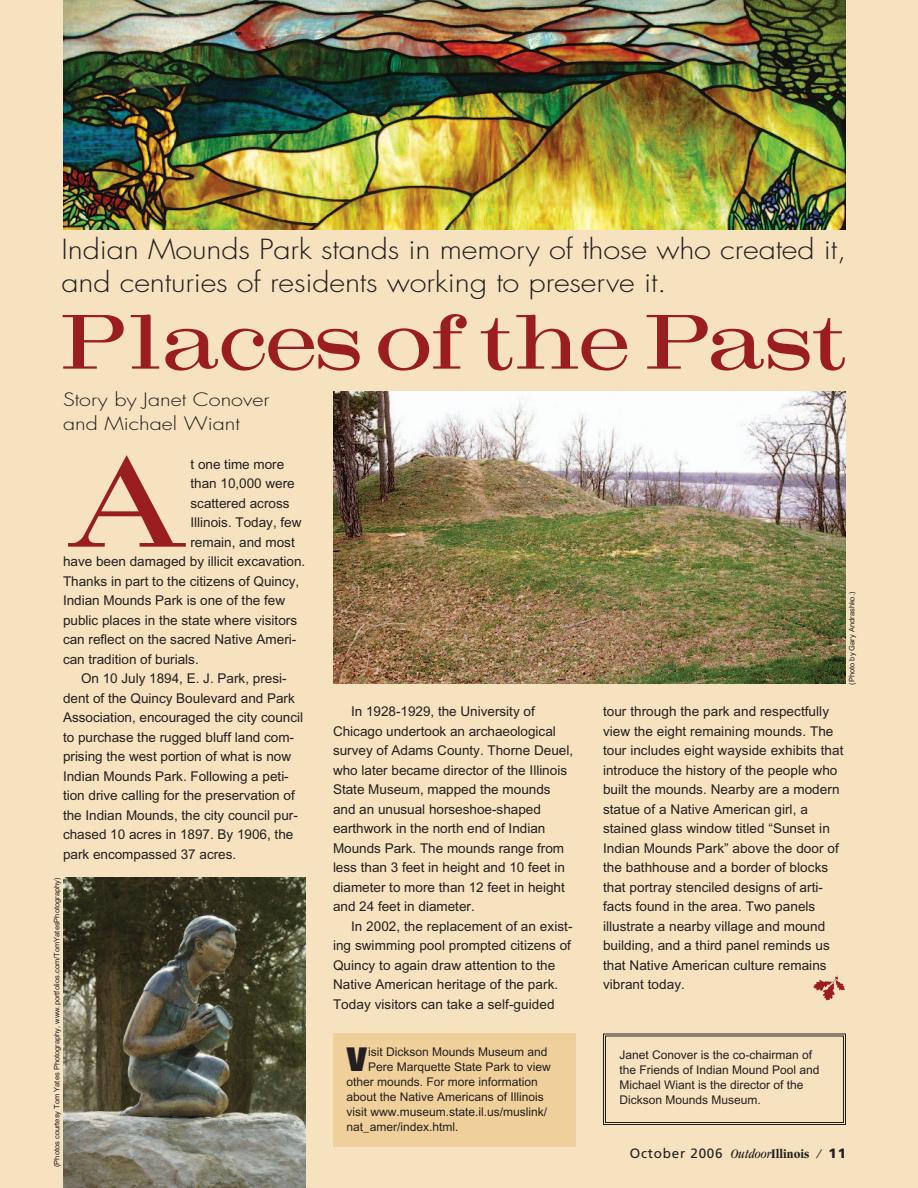
<style>
.page{position:relative;width:918px;height:1188px;background:#f6e2bf}
.page>*{position:absolute;margin:0;border:0;box-sizing:border-box;transform-origin:0 0}
.t1{font:117.6px "Craw Modern";color:#9a1d20}
.t2{font:72px "Craw Modern";letter-spacing:-.025em;color:#9a1d20}
.t3{font:800 33.45px "Imago";color:#231f20;scale:.9 1}
.t4{font:300 27px/33px "Futura";letter-spacing:-.005em;color:#231f20;scale:1.14 1}
.t5{font:300 18px/24px "Futura";color:#231f20;scale:1.2 1}
.t6{font:13.5px/19.5px "Arial";color:#231f20}
.t7{font:13.5px "Frutiger";letter-spacing:.055em;color:#231f20}
.t8{font:12px/15px "Arial";color:#231f20}
.t9{font:7.5px "Arial";color:#231f20}
.s1{font-family:"Garamond";font-style:italic;font-stretch:condensed}
.s2{font-family:"Garamond";font-weight:700;font-stretch:condensed}
.s3{font-weight:900}
</style>
<div class="page">
<img style="left:63px;top:0;width:783px;height:230px">
<img style="left:813px;top:975px;width:31px;height:25px">
<div style="left:603px;top:1033px;width:243px;height:92px;border:1px solid #231f20"></div>
<div style="left:605px;top:1035px;width:239px;height:88px;border:1px solid #231f20"></div>
<div style="left:333px;top:1034px;width:243px;height:114px;background:#f0d09a"></div>
<img style="left:63px;top:878px;width:243px;height:310px">
<img style="left:333px;top:392px;width:513px;height:292px">
<h3 class="t4" style="left:62px;top:235px;width:690px">Indian Mounds Park stands in memory of those who created it, and centuries of residents working to preserve it.</h3>
<h2 class="t2" style="left:59px;top:302px;width:790px">Places of the Past</h2>
<h3 class="t5" style="left:63px;top:389px;width:174px">Story by Janet Conover and Michael Wiant</h3>
<h1 class="t1" style="left:63px;top:437px;width:129px">A</h1>
<p class="t6" style="left:190px;top:455px;width:95px">t one time more</p>
<p class="t6" style="left:190px;top:475px;width:106px">than 10,000 were</p>
<p class="t6" style="left:190px;top:494px;width:101px">scattered across</p>
<p class="t6" style="left:190px;top:514px;width:113px">Illinois. Today, few</p>
<p class="t6" style="left:190px;top:533px;width:106px">remain, and most</p>
<p class="t6" style="left:63px;top:553px;width:244px">have been damaged by illicit excavation.</p>
<p class="t6" style="left:63px;top:572px;width:238px">Thanks in part to the citizens of Quincy,</p>
<p class="t6" style="left:63px;top:592px;width:224px">Indian Mounds Park is one of the few</p>
<p class="t6" style="left:63px;top:611px;width:236px">public places in the state where visitors</p>
<p class="t6" style="left:63px;top:631px;width:235px">can reflect on the sacred Native Ameri-</p>
<p class="t6" style="left:63px;top:650px;width:137px">can tradition of burials.</p>
<p class="t6" style="left:81px;top:670px;width:207px">On 10 July 1894, E. J. Park, presi-</p>
<p class="t6" style="left:63px;top:689px;width:233px">dent of the Quincy Boulevard and Park</p>
<p class="t6" style="left:63px;top:709px;width:242px">Association, encouraged the city council</p>
<p class="t6" style="left:63px;top:728px;width:233px">to purchase the rugged bluff land com-</p>
<p class="t6" style="left:63px;top:748px;width:230px">prising the west portion of what is now</p>
<p class="t6" style="left:63px;top:767px;width:227px">Indian Mounds Park. Following a peti-</p>
<p class="t6" style="left:63px;top:787px;width:233px">tion drive calling for the preservation of</p>
<p class="t6" style="left:63px;top:806px;width:236px">the Indian Mounds, the city council pur-</p>
<p class="t6" style="left:63px;top:826px;width:232px">chased 10 acres in 1897. By 1906, the</p>
<p class="t6" style="left:63px;top:845px;width:175px">park encompassed 37 acres.</p>
<p class="t9" style="left:54px;top:1167px;width:291px;rotate:-90deg">(Photos courtesy Tom Yates Photography, www.portfolios.com/TomYatesPhotography)</p>
<p class="t6" style="left:333px;top:703px;width:242px;text-indent:18px">In 1928-1929, the University of Chicago undertook an archaeological survey of Adams County. Thorne Deuel, who later became director of the Illinois State Museum, mapped the mounds and an unusual horseshoe-shaped earthwork in the north end of Indian Mounds Park. The mounds range from less than 3 feet in height and 10 feet in diameter to more than 12 feet in height and 24 feet in diameter.</p>
<p class="t6" style="left:333px;top:917px;width:241px;text-indent:18px">In 2002, the replacement of an exist&shy;ing swimming pool prompted citizens of Quincy to again draw attention to the Native American heritage of the park.<br>Today visitors can take a self-guided</p>
<h3 class="t3" style="left:346px;top:1047px;width:24px">V</h3>
<p class="t8" style="left:368px;top:1045px;width:181px">isit Dickson Mounds Museum and</p>
<p class="t8" style="left:368px;top:1060px;width:184px">Pere Marquette State Park to view</p>
<p class="t8" style="left:346px;top:1075px;width:193px">other mounds. For more information</p>
<p class="t8" style="left:346px;top:1090px;width:199px">about the Native Americans of Illinois</p>
<p class="t8" style="left:346px;top:1105px;width:202px">visit www.museum.state.il.us/muslink/</p>
<p class="t8" style="left:346px;top:1120px;width:114px">nat_amer/index.html.</p>
<p class="t9" style="left:849px;top:685px;width:94px;rotate:-90deg">(Photo by Gary Andrashko.)</p>
<p class="t6" style="left:603px;top:703px;width:242px">tour through the park and respectfully view the eight remaining mounds. The tour includes eight wayside exhibits that introduce the history of the people who built the mounds. Nearby are a modern statue of a Native American girl, a stained glass window titled “Sunset in Indian Mounds Park” above the door of the bathhouse and a border of blocks that portray stenciled designs of arti&shy;facts found in the area. Two panels illustrate a nearby village and mound building, and a third panel reminds us that Native American culture remains vibrant today.</p>
<p class="t8" style="left:620px;top:1048px;width:202px">Janet Conover is the co-chairman of the Friends of Indian Mound Pool and<br>Michael Wiant is the director of the<br>Dickson Mounds Museum.</p>
<p class="t7" style="left:630px;top:1148px;width:218px">October 2006 <span class="s1">Outdoor</span><span class="s2">Illinois</span> <span class="s1">/</span> <span class="s3">11</span></p>
</div>
